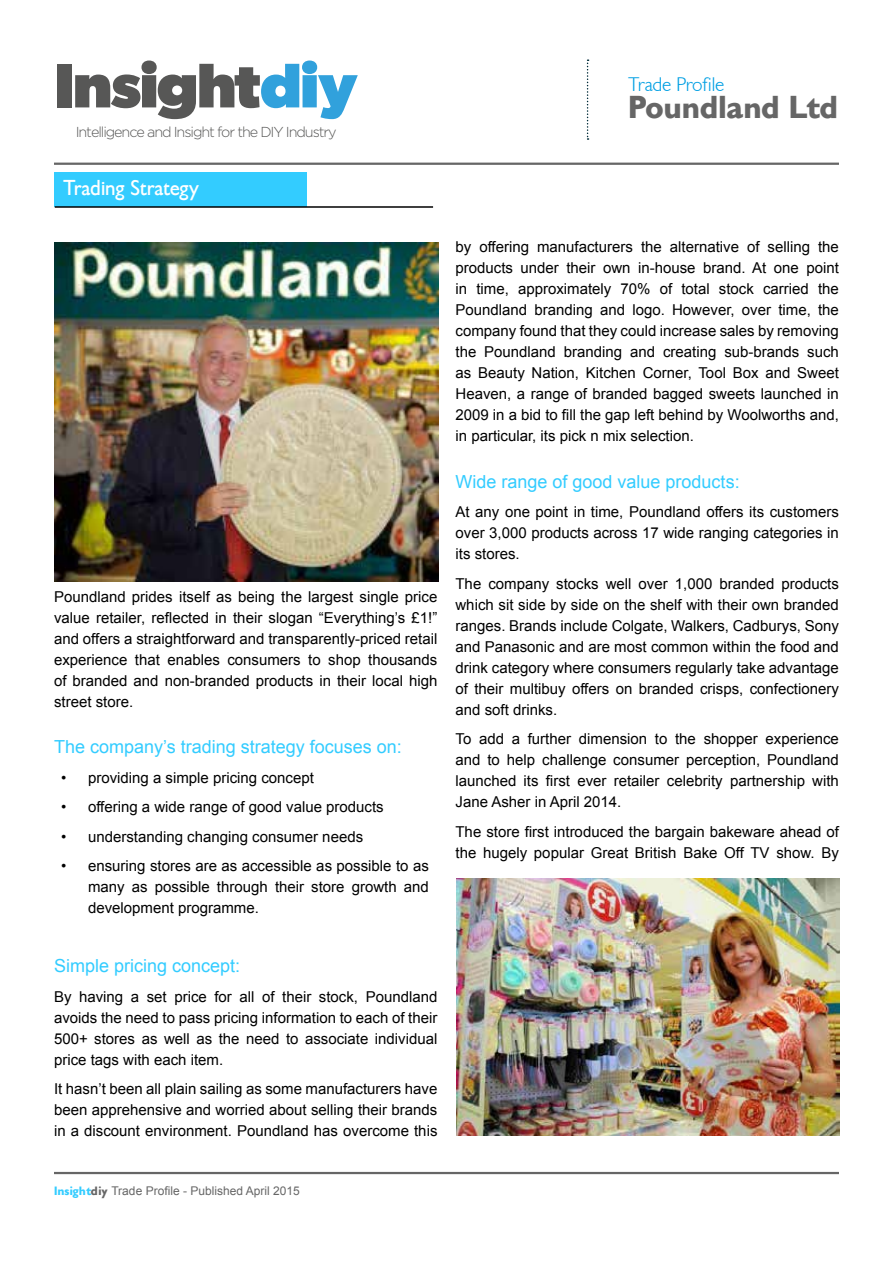
<style>
.page{position:relative;width:893px;height:1263px;background:#fff}
.page>*{position:absolute;margin:0;border:0;box-sizing:border-box;transform-origin:0 0}
.t1{font:700 63.15px "Gibson";letter-spacing:-.03em;color:#575756}
.t2{font:700 31.5px "Gibson";letter-spacing:-.005em;color:#666}
.t3{font:21px "Gibson";letter-spacing:.005em;color:#fff}
.t4{font:300 19.5px "Gibson";color:#009fe3}
.t5{font:18px "Arial";color:#3cf}
.t6{font:15px/21px "Arial";color:#000;text-align:justify}
.t7{font:300 14.4px "Gotham";letter-spacing:-.075em;color:#575756}
.t8{font:12px "Arial";color:#666}
.s1{color:#31a1dc}
.s2{font-family:"Gibson";font-weight:700;color:#3cf}
.s3{font-family:"Gibson";font-weight:700}
</style>
<div class="page">
<hr style="left:54px;top:163px;width:785px;height:2px;background:#666">
<hr style="left:54px;top:1172px;width:785px;height:2px;background:#666">
<svg style="left:587px;top:59px;width:2px;height:81px"></svg>
<div style="left:54px;top:172px;width:252px;height:34px;background:#3cf"></div>
<hr style="left:55px;top:206px;width:378px;height:2px;background:#000">
<img style="left:55px;top:243px;width:383px;height:339px">
<img style="left:456px;top:878px;width:384px;height:257px">
<h1 class="t1" style="left:54px;top:48px;width:305px">Insight<span class="s1">diy</span></h1>
<p class="t7" style="left:76px;top:124px;width:262px">Intelligence and Insight for the DIY Industry</p>
<h3 class="t3" style="left:64px;top:176px;width:137px">Trading Strategy</h3>
<p class="t6" style="left:54px;top:586px;width:385px">Poundland prides itself as being the largest single price value retailer, reflected in their slogan “Everything’s £1!” and offers a straightforward and transparently-priced retail experience that enables consumers to shop thousands of branded and non-branded products in their local high street store.</p>
<p class="t5" style="left:54px;top:735px;width:349px">The company’s trading strategy focuses on:</p>
<p class="t6" style="left:61px;top:767px;width:254px">• providing a simple pricing concept</p>
<p class="t6" style="left:61px;top:797px;width:324px">• offering a wide range of good value products</p>
<p class="t6" style="left:61px;top:826px;width:304px">• understanding changing consumer needs</p>
<p class="t6" style="left:88px;top:856px;width:342px;text-indent:-27px">• ensuring stores are as accessible as possible to as many as possible through their store growth and development programme.</p>
<p class="t5" style="left:54px;top:954px;width:188px">Simple pricing concept:</p>
<p class="t6" style="left:54px;top:986px;width:385px">By having a set price for all of their stock, Poundland avoids the need to pass pricing information to each of their 500+ stores as well as the need to associate individual price tags with each item.</p>
<p class="t6" style="left:54px;top:1079px;width:385px">It hasn’t been all plain sailing as some manufacturers have been apprehensive and worried about selling their brands in a discount environment. Poundland has overcome this</p>
<h3 class="t4" style="left:629px;top:73px;width:97px">Trade Profile</h3>
<h2 class="t2" style="left:629px;top:89px;width:211px">Poundland Ltd</h2>
<p class="t6" style="left:455px;top:237px;width:385px">by offering manufacturers the alternative of selling the products under their own in-house brand. At one point in time, approximately 70% of total stock carried the Poundland branding and logo. However, over time, the company found that they could increase sales by removing the Poundland branding and creating sub-brands such as Beauty Nation, Kitchen Corner, Tool Box and Sweet Heaven, a range of branded bagged sweets launched in 2009 in a bid to fill the gap left behind by Woolworths and, in particular, its pick n mix selection.</p>
<p class="t5" style="left:455px;top:470px;width:286px">Wide range of good value products:</p>
<p class="t6" style="left:455px;top:502px;width:385px">At any one point in time, Poundland offers its customers over 3,000 products across 17 wide ranging categories in its stores.</p>
<p class="t6" style="left:455px;top:573px;width:385px">The company stocks well over 1,000 branded products which sit side by side on the shelf with their own branded ranges. Brands include Colgate, Walkers, Cadburys, Sony and Panasonic and are most common within the food and drink category where consumers regularly take advantage of their multibuy offers on branded crisps, confectionery and soft drinks.</p>
<p class="t6" style="left:455px;top:729px;width:385px">To add a further dimension to the shopper experience and to help challenge consumer perception, Poundland launched its first ever retailer celebrity partnership with Jane Asher in April 2014.</p>
<p class="t6" style="left:455px;top:821px;width:385px">The store first introduced the bargain bakeware ahead of the hugely popular Great British Bake Off TV show. By</p>
<p class="t8" style="left:54px;top:1182px;width:247px"><span class="s2">Insight</span><span class="s3">diy</span> Trade Profile - Published April 2015</p>
</div>
